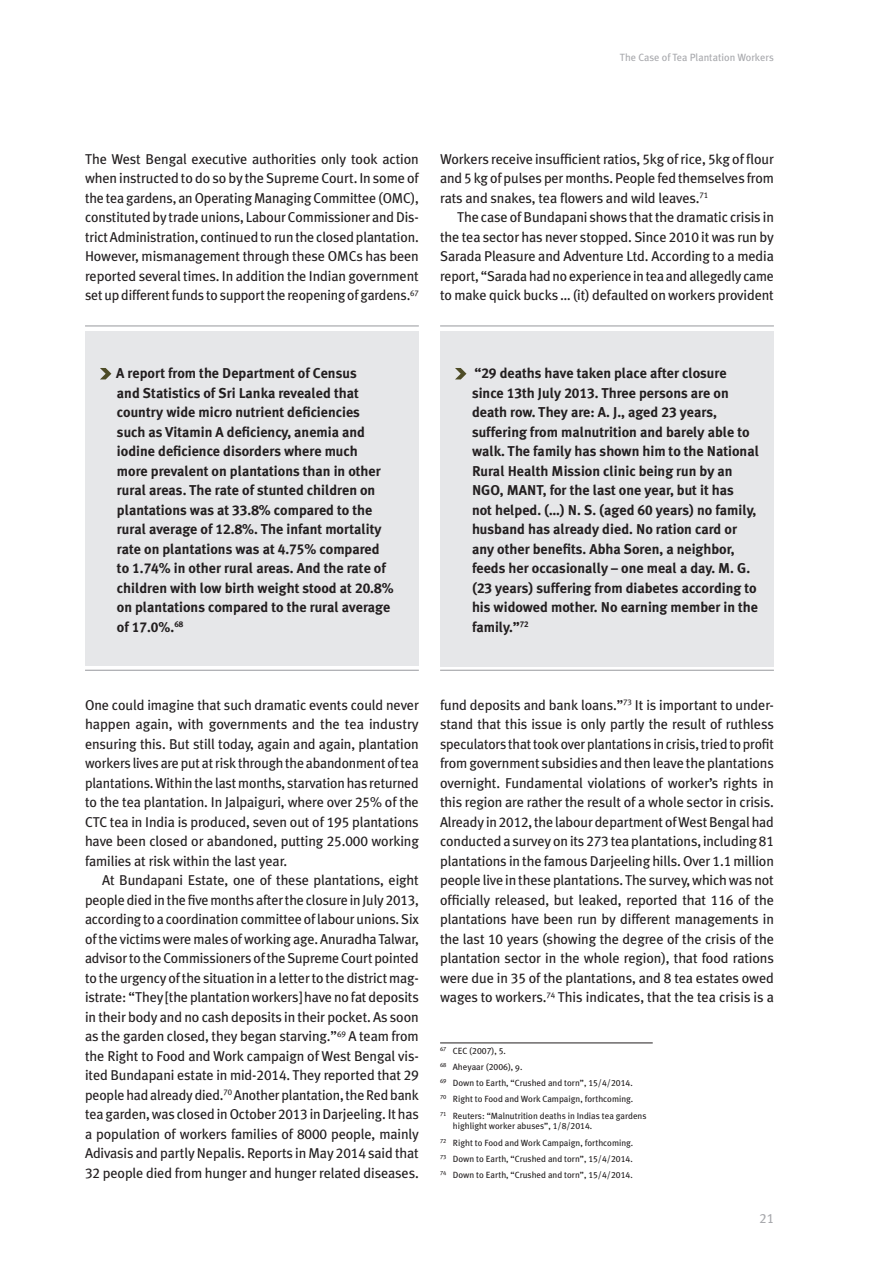
<style>
.page{position:relative;width:893px;height:1263px;background:#fff}
.page>*{position:absolute;margin:0;border:0;box-sizing:border-box;transform-origin:0 0}
.t1{font:14.25px/19.5px "Meta Plus";letter-spacing:-.01em;color:#231f20;text-align:justify}
.t2{font:700 14.25px/19.5px "Meta Plus";color:#231f20}
.t3{font:13.5px "Meta Plus Book Caps";color:#a8a9ad}
.t4{font:10.5px "Meta Plus";color:#a8a9ad}
.t5{font:9px/16.2px "Meta Plus";color:#231f20}
.s1{font-family:"Meta Plus Book Caps"}
.s2{font-family:"Meta Plus Bold Caps";font-weight:400}
</style>
<div class="page">
<hr style="left:440px;top:1042px;width:213px;height:1px;background:#231f20">
<div style="left:440px;top:331px;width:334px;height:336px;background:#e6e7e9"></div>
<svg style="left:455px;top:368px;width:11px;height:11px"></svg>
<hr style="left:440px;top:325px;width:334px;height:1px;background:#a8a9ad">
<hr style="left:440px;top:670px;width:334px;height:1px;background:#a8a9ad">
<div style="left:85px;top:331px;width:334px;height:334px;background:#e6e7e9"></div>
<svg style="left:100px;top:368px;width:11px;height:11px"></svg>
<hr style="left:85px;top:325px;width:334px;height:1px;background:#a8a9ad">
<hr style="left:85px;top:670px;width:334px;height:1px;background:#a8a9ad">
<p class="t4" style="left:620px;top:54px;width:156px">The Case of Tea Plantation Workers</p>
<p class="t1" style="left:85px;top:150px;width:335px">The West Bengal executive authorities only took action when instructed to do so by the Supreme Court. In some of the tea gardens, an Operating Managing Committee (OMC), constituted by trade unions, Labour Commissioner and Dis&shy;trict Administration, continued to run the closed plantation.<br>However, mismanagement through these OMCs has been reported several times. In addition the Indian government set up different funds to support the reopening of gardens.<sup>67</sup></p>
<p class="t1" style="left:440px;top:150px;width:335px">Workers receive insufficient ratios, <span class="s1">5</span>kg of rice, <span class="s1">5</span>kg of flour and <span class="s1">5</span> kg of pulses per months. People fed themselves from rats and snakes, tea flowers and wild leaves.<sup>71</sup></p>
<p class="t1" style="left:440px;top:209px;width:335px;text-indent:17px">The case of Bundapani shows that the dramatic crisis in the tea sector has never stopped. Since <span class="s1">2010</span> it was run by Sarada Pleasure and Adventure Ltd. According to a media report, “Sarada had no experience in tea and allegedly came to make quick bucks … (it) defaulted on workers provident</p>
<p class="t2" style="left:116px;top:365px;width:279px">A report from the Department of Census<br>and Statistics of Sri Lanka revealed that country wide micro nutrient deficiencies<br>such as Vitamin A deficiency, anemia and iodine deficience disorders where much<br>more prevalent on plantations than in other rural areas. The rate of stunted children on plantations was at <span class="s2">33.8</span>% compared to the rural average of <span class="s2">12.8</span>%. The infant mortality rate on plantations was at <span class="s2">4.75</span>% compared to <span class="s2">1.74</span>% in other rural areas. And the rate of children with low birth weight stood at <span class="s2">20.8</span>% on plantations compared to the rural average of <span class="s2">17.0</span>%.<sup>68</sup></p>
<p class="t2" style="left:472px;top:365px;width:289px">“<span class="s2">29</span> deaths have taken place after closure since <span class="s2">13</span>th July <span class="s2">2013</span>. Three persons are on death row. They are: A. J., aged <span class="s2">23</span> years, suffering from malnutrition and barely able to walk. The family has shown him to the National Rural Health Mission clinic being run by an NGO, MANT, for the last one year, but it has<br>not helped. (…) N. S. (aged <span class="s2">60</span> years) no family, husband has already died. No ration card or any other benefits. Abha Soren, a neighbor, feeds her occasionally – one meal a day. M. G. (<span class="s2">23</span> years) suffering from diabetes according to his widowed mother. No earning member in the family.”<sup>72</sup></p>
<p class="t1" style="left:85px;top:696px;width:335px">One could imagine that such dramatic events could never happen again, with governments and the tea industry ensuring this. But still today, again and again, plantation workers lives are put at risk through the abandonment of tea plantations. Within the last months, starvation has returned to the tea plantation. In Jalpaiguri, where over <span class="s1">25</span>% of the CTC tea in India is produced, seven out of <span class="s1">195</span> plantations have been closed or abandoned, putting <span class="s1">25</span>.<span class="s1">000</span> working families at risk within the last year.</p>
<p class="t1" style="left:85px;top:872px;width:335px;text-indent:17px">At Bundapani Estate, one of these plantations, eight people died in the five months after the closure in July <span class="s1">2013</span>, according to a coordination committee of labour unions. Six of the victims were males of working age. Anuradha Talwar, advisor to the Commissioners of the Supreme Court pointed to the urgency of the situation in a letter to the district mag&shy;istrate: “They [the plantation workers] have no fat deposits in their body and no cash deposits in their pocket. As soon as the garden closed, they began starving.”<sup>69</sup> A team from the Right to Food and Work campaign of West Bengal vis&shy;ited Bundapani estate in mid-<span class="s1">2014</span>. They reported that <span class="s1">29 </span>people had already died.<sup>70</sup> Another plantation, the Red bank tea garden, was closed in October <span class="s1">2013</span> in Darjeeling. It has a population of workers families of <span class="s1">8000</span> people, mainly Adivasis and partly Nepalis. Reports in May <span class="s1">2014</span> said that <span class="s1">32</span> people died from hunger and hunger related diseases.</p>
<p class="t1" style="left:440px;top:696px;width:335px">fund deposits and bank loans.”<sup>73</sup> It is important to under&shy;stand that this issue is only partly the result of ruthless speculators that took over plantations in crisis, tried to profit from government subsidies and then leave the plantations overnight. Fundamental violations of worker’s rights in this region are rather the result of a whole sector in crisis.<br>Already in <span class="s1">2012</span>, the labour department of West Bengal had conducted a survey on its <span class="s1">273</span> tea plantations, including <span class="s1">81 </span>plantations in the famous Darjeeling hills. Over <span class="s1">1</span>.<span class="s1">1</span> million people live in these plantations. The survey, which was not officially released, but leaked, reported that <span class="s1">116</span> of the plantations have been run by different managements in the last <span class="s1">10</span> years (showing the degree of the crisis of the plantation sector in the whole region), that food rations were due in <span class="s1">35</span> of the plantations, and <span class="s1">8</span> tea estates owed wages to workers.<sup>74</sup> This indicates, that the tea crisis is a</p>
<p class="t5" style="left:440px;top:1043px;width:208px"><sup>67</sup> CEC (<span class="s1">2007</span>), <span class="s1">5.<br></span><sup>68</sup> Aheyaar (<span class="s1">2006</span>), 9<span class="s1">.<br></span><sup>69</sup> Down to Earth, “Crushed and torn”, <span class="s1">15</span>/<span class="s1">4</span>/<span class="s1">2014.<br></span><sup>70</sup> Right to Food and Work Campaign, forthcoming.<br><sup>71</sup> Reuters: “Malnutrition deaths in Indias tea gardens</p>
<p class="t5" style="left:440px;top:1119px;width:195px;text-indent:13px">highlight worker abuses”, <span class="s1">1</span>/<span class="s1">8</span>/<span class="s1">2014.<br></span><sup>72</sup> Right to Food and Work Campaign, forthcoming.<br><sup>73</sup> Down to Earth, “Crushed and torn”, <span class="s1">15</span>/<span class="s1">4</span>/<span class="s1">2014.<br></span><sup>74</sup> Down to Earth, “Crushed and torn”, <span class="s1">15</span>/<span class="s1">4</span>/<span class="s1">2014.</span></p>
<p class="t3" style="left:759px;top:1210px;width:16px">21</p>
</div>
